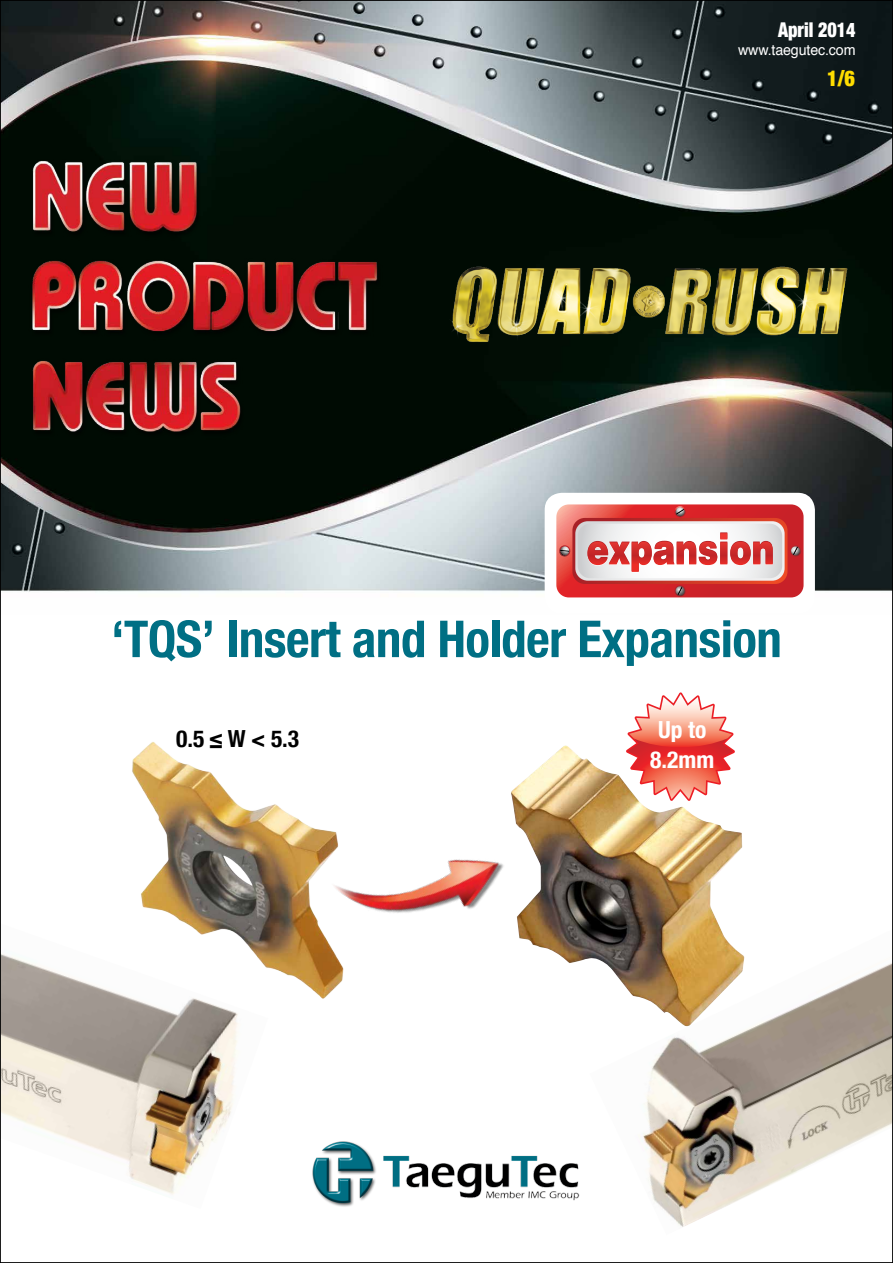
<style>
.page{position:relative;width:893px;height:1263px;background:#fff}
.page>*{position:absolute;margin:0;border:0;box-sizing:border-box;transform-origin:0 0}
.t1{font:700 condensed 51px "Helvetica Neue";letter-spacing:-.01em;color:#006f84}
.t2{font:700 condensed 23.55px/29.8px "Helvetica Neue";color:#fff;text-align:center}
.t3{font:700 condensed 23.55px "Helvetica Neue";color:#000}
.t4{font:900 condensed 21.9px "Helvetica Neue";color:#fd0;scale:.93 1}
.t5{font:900 condensed 20.4px "Helvetica Neue";color:#fff;scale:.89 1}
.t6{font:14.55px "Helvetica";letter-spacing:-.01em;color:#fff}
</style>
<div class="page">
<img style="left:2px;top:2px;width:889px;height:590px">
<img style="left:15px;top:147px;width:393px;height:309px">
<img style="left:312px;top:1141px;width:268px;height:66px">
<div style="left:545px;top:493px;width:270px;height:121px;background:#fff;border-radius:17px"></div>
<svg style="left:556px;top:504px;width:248px;height:93px"></svg>
<img style="left:525px;top:745px;width:218px;height:218px">
<img style="left:350px;top:780px;width:182px;height:183px">
<svg style="left:626px;top:692px;width:109px;height:109px"></svg>
<img style="left:2px;top:954px;width:235px;height:241px">
<img style="left:590px;top:929px;width:301px;height:298px">
<img style="left:125px;top:742px;width:225px;height:289px">
<img style="left:449px;top:266px;width:399px;height:78px">
<p class="t5" style="left:778px;top:18px;width:88px">April 2014</p>
<p class="t6" style="left:738px;top:39px;width:119px">www.taegutec.com</p>
<p class="t4" style="left:827px;top:65px;width:31px">1/6</p>
<p class="t1" style="left:111px;top:608px;width:672px">‘TQS’ Insert and Holder Expansion</p>
<p class="t3" style="left:176px;top:724px;width:125px">0.5 ≤ W &lt; 5.3</p>
<p class="t2" style="left:650px;top:714px;width:65px">Up to<br>8.2mm</p>
</div>
